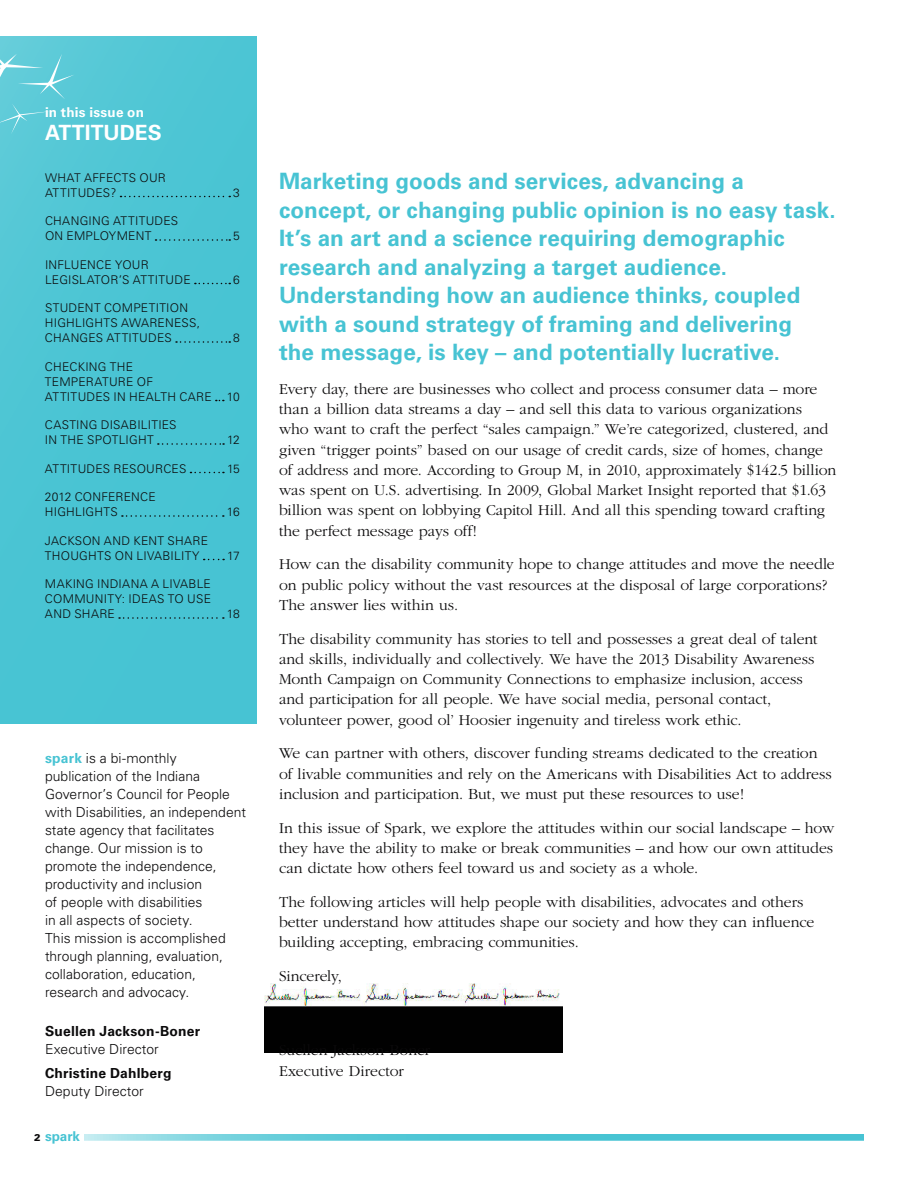
<style>
.page{position:relative;width:918px;height:1188px;background:#fff}
.page>*{position:absolute;margin:0;border:0;box-sizing:border-box;transform-origin:0 0}
.t1{font:700 22.5px/28.5px "Univers";letter-spacing:.005em;color:#47c3d3}
.t2{font:700 21px "Univers";color:#fff}
.t3{font:300 15.75px/20.2px "Garamond";color:#0b0a0b}
.t4{font:300 13.8px/18px "Univers";letter-spacing:.005em;color:#0b0a0b}
.t5{font:700 13.8px "Univers";letter-spacing:.015em;color:#0b0a0b}
.t6{font:700 13.5px "Univers";letter-spacing:.015em;color:#fff}
.t7{font:700 13.5px "Univers";color:#47c3d3}
.t8{font:300 12px/15px "Univers";letter-spacing:.02em;color:#0b0a0b}
.s1{font-weight:700;color:#47c3d3}
.s2{font-weight:900;font-size:9.75px;color:#0b0a0b}
</style>
<div class="page">
<div style="left:0;top:36px;width:256px;height:688px;background:#49c4d3"></div>
<svg style="left:0;top:54px;width:75px;height:80px"></svg>
<img style="left:265px;top:984px;width:297px;height:69px">
<svg style="left:121px;top:196px;width:109px;height:1px"></svg>
<svg style="left:156px;top:239px;width:74px;height:2px"></svg>
<svg style="left:195px;top:283px;width:35px;height:1px"></svg>
<svg style="left:176px;top:341px;width:54px;height:2px"></svg>
<svg style="left:158px;top:443px;width:66px;height:2px"></svg>
<svg style="left:190px;top:472px;width:34px;height:1px"></svg>
<svg style="left:122px;top:515px;width:102px;height:2px"></svg>
<svg style="left:204px;top:559px;width:20px;height:1px"></svg>
<svg style="left:119px;top:617px;width:105px;height:2px"></svg>
<svg style="left:84px;top:1134px;width:780px;height:7px;background:#62ccd9"></svg>
<p class="t6" style="left:45px;top:104px;width:100px">in this issue on</p>
<h2 class="t2" style="left:45px;top:120px;width:118px">attitudes</h2>
<p class="t8" style="left:45px;top:170px;width:67px">what affect</p>
<p class="t8" style="left:129px;top:170px;width:39px">s our</p>
<p class="t8" style="left:45px;top:185px;width:13px">attit</p>
<p class="t8" style="left:78px;top:185px;width:40px">udes?</p>
<p class="t8" style="left:233px;top:185px;width:8px">3</p>
<p class="t8" style="left:45px;top:213px;width:81px">changi ng attit</p>
<p class="t8" style="left:45px;top:213px;width:135px;text-indent:101px">udes on employment</p>
<p class="t8" style="left:233px;top:228px;width:8px">5</p>
<p class="t8" style="left:45px;top:257px;width:105px">i nfluence your legi</p>
<p class="t8" style="left:72px;top:272px;width:74px">slato r’s attit</p>
<p class="t8" style="left:166px;top:272px;width:18px">ude</p>
<p class="t8" style="left:233px;top:272px;width:8px">6</p>
<p class="t8" style="left:45px;top:300px;width:92px">student co mpetitio</p>
<p class="t8" style="left:45px;top:300px;width:157px;text-indent:134px">n hig hlig hts awareness, changes attit</p>
<p class="t8" style="left:139px;top:330px;width:34px">udes</p>
<p class="t8" style="left:233px;top:330px;width:8px">8</p>
<p class="t8" style="left:45px;top:359px;width:110px">chec king the temperature of attit</p>
<p class="t8" style="left:78px;top:389px;width:134px">udes i n health care</p>
<p class="t8" style="left:227px;top:389px;width:15px">10</p>
<p class="t8" style="left:45px;top:417px;width:107px">casti ng di sabi litie</p>
<p class="t8" style="left:169px;top:417px;width:9px">s</p>
<p class="t8" style="left:45px;top:432px;width:56px">in the spot</p>
<p class="t8" style="left:119px;top:432px;width:34px">lig ht</p>
<p class="t8" style="left:227px;top:432px;width:14px">12</p>
<p class="t8" style="left:45px;top:461px;width:13px">attit</p>
<p class="t8" style="left:78px;top:461px;width:110px">udes reso urces</p>
<p class="t8" style="left:227px;top:461px;width:14px">15</p>
<p class="t8" style="left:45px;top:489px;width:104px">2012 co nference highlig hts</p>
<p class="t8" style="left:227px;top:504px;width:15px">16</p>
<p class="t8" style="left:45px;top:533px;width:163px">jackso n and kent share thoughts on livability</p>
<p class="t8" style="left:45px;top:576px;width:166px">maki ng i ndiana a livable community: ide</p>
<p class="t8" style="left:149px;top:591px;width:62px">as to use</p>
<p class="t8" style="left:227px;top:548px;width:14px">17</p>
<p class="t8" style="left:45px;top:606px;width:69px">and share</p>
<p class="t8" style="left:227px;top:606px;width:15px">18</p>
<p class="t4" style="left:45px;top:750px;width:202px"><span class="s1">spark</span> is a bi-monthly publication of the Indiana<br>Governor’s Council for People with Disabilities, an independent state agency that facilitates change. Our mission is to promote the independence, productivity and inclusion<br>of people with disabilities<br>in all aspects of society.<br>This mission is accomplished through planning, evaluation, collaboration, education, research and advocacy.</p>
<p class="t5" style="left:45px;top:1023px;width:157px">Suellen Jackson-Boner</p>
<p class="t4" style="left:45px;top:1040px;width:115px">Executive Director</p>
<p class="t5" style="left:45px;top:1065px;width:128px">Christine Dahlberg</p>
<p class="t4" style="left:45px;top:1082px;width:100px">Deputy Director</p>
<p class="t7" style="left:34px;top:1128px;width:47px"><span class="s2">2</span> spark</p>
<p class="t1" style="left:279px;top:167px;width:558px">Marketing goods and services, advancing a concept, or changing public opinion is no easy task.<br>It’s an art and a science requiring demographic research and analyzing a target audience.<br>Understanding how an audience thinks, coupled with a sound strategy of framing and delivering<br>the message, is key – and potentially lucrative.</p>
<p class="t3" style="left:279px;top:379px;width:559px">Every day, there are businesses who collect and process consumer data – more than a billion data streams a day – and sell this data to various organizations<br>who want to craft the perfect “sales campaign.” We’re categorized, clustered, and given “trigger points” based on our usage of credit cards, size of homes, change of address and more. According to Group M, in 2010, approximately $142.5 billion was spent on U.S. advertising. In 2009, Global Market Insight reported that $1.63 billion was spent on lobbying Capitol Hill. And all this spending toward crafting the perfect message pays off!</p>
<p class="t3" style="left:279px;top:554px;width:557px">How can the disability community hope to change attitudes and move the needle on public policy without the vast resources at the disposal of large corporations?<br>The answer lies within us.</p>
<p class="t3" style="left:279px;top:629px;width:540px">The disability community has stories to tell and possesses a great deal of talent and skills, individually and collectively. We have the 2013 Disability Awareness Month Campaign on Community Connections to emphasize inclusion, access and participation for all people. We have social media, personal contact, volunteer power, good ol’ Hoosier ingenuity and tireless work ethic.</p>
<p class="t3" style="left:279px;top:744px;width:554px">We can partner with others, discover funding streams dedicated to the creation of livable communities and rely on the Americans with Disabilities Act to address inclusion and participation. But, we must put these resources to use!</p>
<p class="t3" style="left:279px;top:818px;width:557px;text-align:justify">In this issue of Spark, we explore the attitudes within our social landscape – how they have the ability to make or break communities – and how our own attitudes can dictate how others feel toward us and society as a whole.</p>
<p class="t3" style="left:279px;top:892px;width:537px">The following articles will help people with disabilities, advocates and others better understand how attitudes shape our society and how they can influence building accepting, embracing communities.</p>
<p class="t3" style="left:279px;top:966px;width:64px">Sincerely,</p>
<p class="t3" style="left:279px;top:1041px;width:153px">Suellen Jackson-Boner<br>Executive Director</p>
</div>
